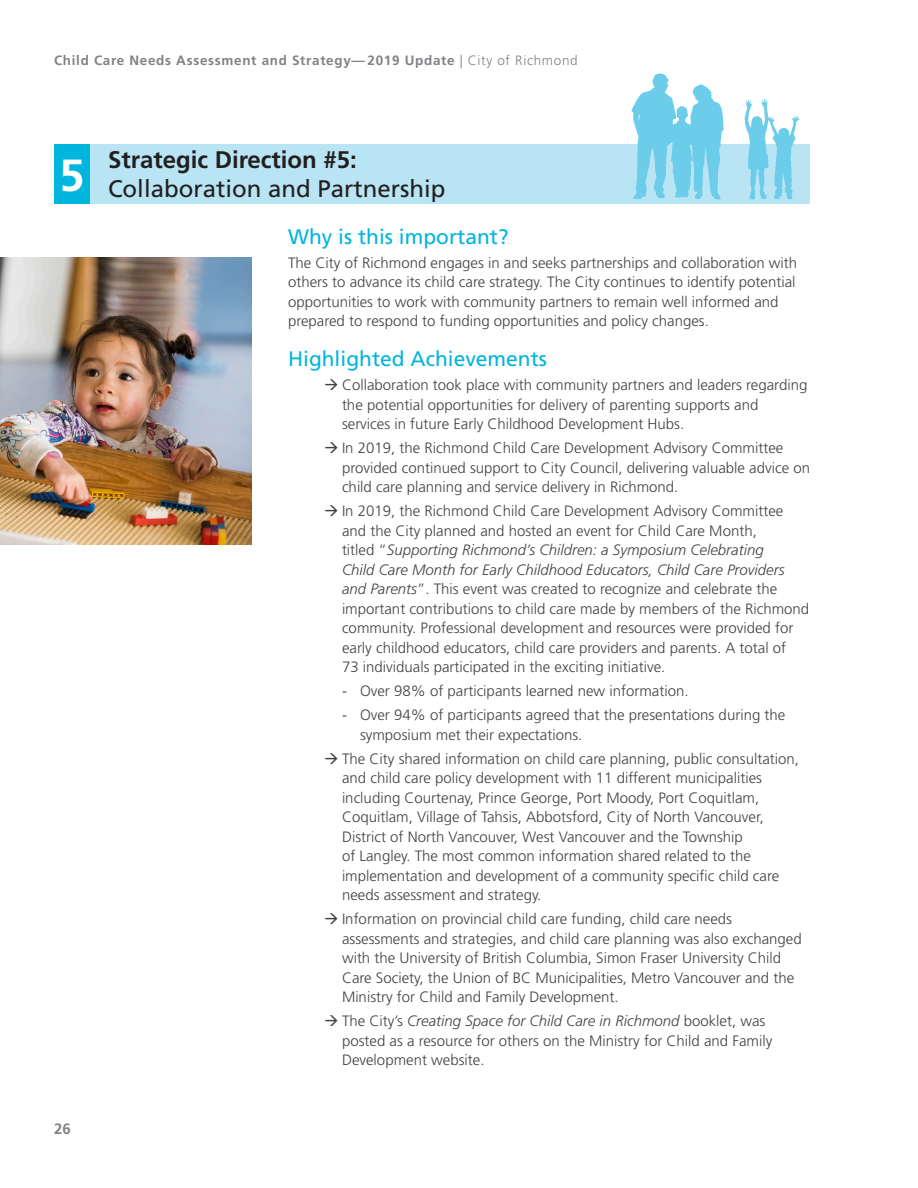
<style>
.page{position:relative;width:918px;height:1188px;background:#fff}
.page>*{position:absolute;margin:0;border:0;box-sizing:border-box;transform-origin:0 0}
.t1{font:700 45px "Frutiger LT Std";color:#fff}
.Strategic_Direction{font:24px "Frutiger LT Std";color:#231f20}
.Strategic_Direction-2{font:700 24px "Frutiger LT Std";color:#231f20}
.Subhead_1{font:21px "Frutiger LT Std";color:#00b5de}
.Body_Copy__First_Par{font:300 15px/19.5px "Frutiger LT Std";color:#414243}
.t2{font:700 15px "Frutiger LT Std";color:#808285}
.t3{font:700 13.5px "Frutiger LT Std";letter-spacing:.05em;color:#808285}
.s1{font-weight:300}
.s2{font-style:italic}
</style>
<div class="page">
<div style="left:54px;top:144px;width:756px;height:59px;background:#b8e4f3"></div>
<div style="left:54px;top:144px;width:36px;height:59px;background:#00b5de"></div>
<svg style="left:631px;top:73px;width:93px;height:127px"></svg>
<svg style="left:745px;top:99px;width:55px;height:101px"></svg>
<img style="left:0;top:257px;width:252px;height:287px">
<p class="t3" style="left:54px;top:52px;width:525px">Child Care Needs Assessment and Strategy— 2019 Update <span class="s1">| City of Richmond</span></p>
<p class="t1" style="left:59px;top:148px;width:27px">5</p>
<p class="t2" style="left:54px;top:1120px;width:18px">26</p>
<p class="Strategic_Direction-2" style="left:108px;top:146px;width:250px">Strategic Direction #5:</p>
<p class="Strategic_Direction" style="left:108px;top:175px;width:339px">Collaboration and Partnership</p>
<p class="Subhead_1" style="left:288px;top:224px;width:222px">Why is this important?</p>
<p class="Body_Copy__First_Par" style="left:288px;top:253px;width:511px">The City of Richmond engages in and seeks partnerships and collaboration with others to advance its child care strategy. The City continues to identify potential opportunities to work with community partners to remain well informed and prepared to respond to funding opportunities and policy changes.</p>
<p class="Subhead_1" style="left:288px;top:347px;width:261px">Highlighted Achievements</p>
<p class="Body_Copy__First_Par" style="left:342px;top:376px;width:467px">Collaboration took place with community partners and leaders regarding the potential opportunities for delivery of parenting supports and services in future Early Childhood Development Hubs.</p>
<p class="Body_Copy__First_Par" style="left:342px;top:439px;width:470px">In 2019, the Richmond Child Care Development Advisory Committee provided continued support to City Council, delivering valuable advice on child care planning and service delivery in Richmond.</p>
<p class="Body_Copy__First_Par" style="left:342px;top:502px;width:469px">In 2019, the Richmond Child Care Development Advisory Committee and the City planned and hosted an event for Child Care Month,<br>titled “<span class="s2">Supporting Richmond’s Children: a Symposium Celebrating<br>Child Care Month for Early Childhood Educators, Child Care Providers and Parents</span>”. This event was created to recognize and celebrate the important contributions to child care made by members of the Richmond community. Professional development and resources were provided for early childhood educators, child care providers and parents. A total of<br>73 individuals participated in the exciting initiative.</p>
<p class="Body_Copy__First_Par" style="left:342px;top:682px;width:348px">- Over 98% of participants learned new information.</p>
<p class="Body_Copy__First_Par" style="left:360px;top:706px;width:427px;text-indent:-18px">- Over 94% of participants agreed that the presentations during the symposium met their expectations.</p>
<p class="Body_Copy__First_Par" style="left:342px;top:749px;width:459px">The City shared information on child care planning, public consultation, and child care policy development with 11 different municipalities including Courtenay, Prince George, Port Moody, Port Coquitlam, Coquitlam, Village of Tahsis, Abbotsford, City of North Vancouver, District of North Vancouver, West Vancouver and the Township<br>of Langley. The most common information shared related to the implementation and development of a community specific child care needs assessment and strategy.</p>
<p class="Body_Copy__First_Par" style="left:342px;top:910px;width:461px">Information on provincial child care funding, child care needs assessments and strategies, and child care planning was also exchanged with the University of British Columbia, Simon Fraser University Child Care Society, the Union of BC Municipalities, Metro Vancouver and the Ministry for Child and Family Development.</p>
<p class="Body_Copy__First_Par" style="left:342px;top:1012px;width:432px">The City’s <span class="s2">Creating Space for Child Care in Richmond</span> booklet, was posted as a resource for others on the Ministry for Child and Family<br>Development website.</p>
</div>
